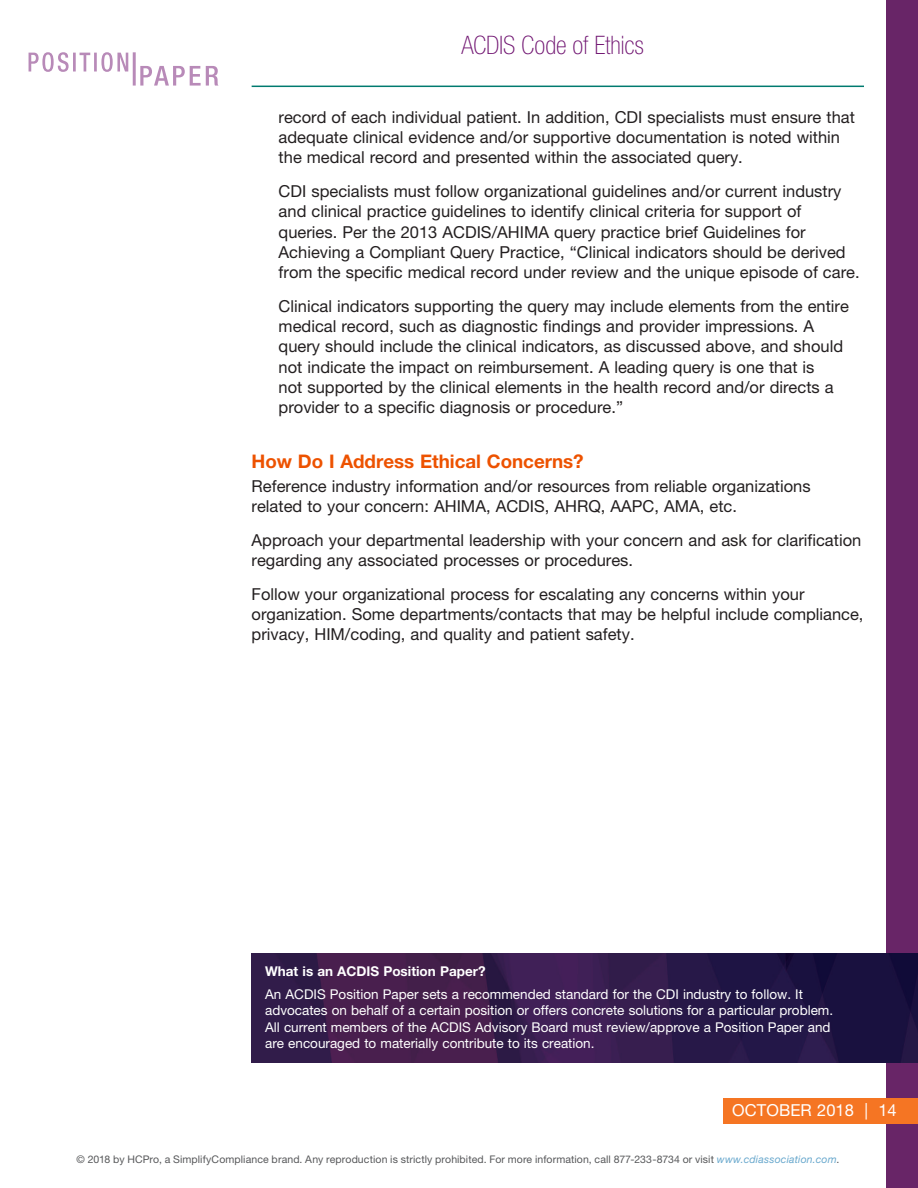
<style>
.page{position:relative;width:918px;height:1188px;background:#fff}
.page>*{position:absolute;margin:0;border:0;box-sizing:border-box;transform-origin:0 0}
.Head_2{font:100 condensed 25.5px "Helvetica Neue LT Std";letter-spacing:-.005em;color:#701471}
.subhead{font:700 18.75px "Helvetica Neue LT Std";color:#ed5200}
.body{font:16.5px/20.2px "Helvetica Neue LT Std";color:#231f20}
.body-2{font:16.5px "Helvetica Neue LT Std";letter-spacing:.005em;color:#fff}
.body-3{font:13.5px/16.2px "Helvetica Neue LT Std";color:#fff}
.body-4{font:700 13.5px "Helvetica Neue LT Std";color:#fff}
.Editors_Note{font:10.5px "Helvetica Neue LT Std";letter-spacing:.01em;color:#57585a}
.s1{font-style:italic;color:#68a8cd}
</style>
<div class="page">
<div style="left:887px;top:0;width:31px;height:1188px;background:#682567"></div>
<div style="left:724px;top:1098px;width:194px;height:25px;background:#f57523"></div>
<hr style="left:252px;top:86px;width:612px;height:1px;background:#007a6f">
<svg style="left:140px;top:66px;width:79px;height:20px"></svg>
<svg style="left:29px;top:52px;width:99px;height:20px"></svg>
<hr style="left:133px;top:52px;width:3px;height:34px;background:#b88ab8">
<img style="left:252px;top:953px;width:666px;height:109px">
<p class="Head_2" style="left:461px;top:31px;width:184px">ACDIS Code of Ethics</p>
<p class="body" style="left:279px;top:107px;width:578px">record of each individual patient. In addition, CDI specialists must ensure that adequate clinical evidence and/or supportive documentation is noted within the medical record and presented within the associated query.</p>
<p class="body" style="left:279px;top:181px;width:582px">CDI specialists must follow organizational guidelines and/or current industry and clinical practice guidelines to identify clinical criteria for support of queries. Per the 2013 ACDIS/AHIMA query practice brief Guidelines for Achieving a Compliant Query Practice, “Clinical indicators should be derived from the specific medical record under review and the unique episode of care.</p>
<p class="body" style="left:279px;top:296px;width:572px">Clinical indicators supporting the query may include elements from the entire medical record, such as diagnostic findings and provider impressions. A query should include the clinical indicators, as discussed above, and should not indicate the impact on reimbursement. A leading query is one that is<br>not supported by the clinical elements in the health record and/or directs a provider to a specific diagnosis or procedure.”</p>
<p class="subhead" style="left:252px;top:450px;width:334px">How Do I Address Ethical Concerns?</p>
<p class="body" style="left:252px;top:475px;width:561px">Reference industry information and/or resources from reliable organizations related to your concern: AHIMA, ACDIS, AHRQ, AAPC, AMA, etc.</p>
<p class="body" style="left:252px;top:529px;width:611px">Approach your departmental leadership with your concern and ask for clarification regarding any associated processes or procedures.</p>
<p class="body" style="left:252px;top:583px;width:613px">Follow your organizational process for escalating any concerns within your organization. Some departments/contacts that may be helpful include compliance, privacy, HIM/coding, and quality and patient safety.</p>
<p class="body-4" style="left:265px;top:963px;width:222px">What is an ACDIS Position Paper?</p>
<p class="body-3" style="left:265px;top:986px;width:570px">An ACDIS Position Paper sets a recommended standard for the CDI industry to follow. It advocates on behalf of a certain position or offers concrete solutions for a particular problem.<br>All current members of the ACDIS Advisory Board must review/approve a Position Paper and are encouraged to materially contribute to its creation.</p>
<p class="body-2" style="left:732px;top:1100px;width:166px">OCTOBER 2018 | 14</p>
<p class="Editors_Note" style="left:77px;top:1153px;width:764px">© 2018 by HCPro, a SimplifyCompliance brand. Any reproduction is strictly prohibited. For more information, call 877-233-8734 or visit <span class="s1">www.cdiassociation.com</span>.</p>
</div>
